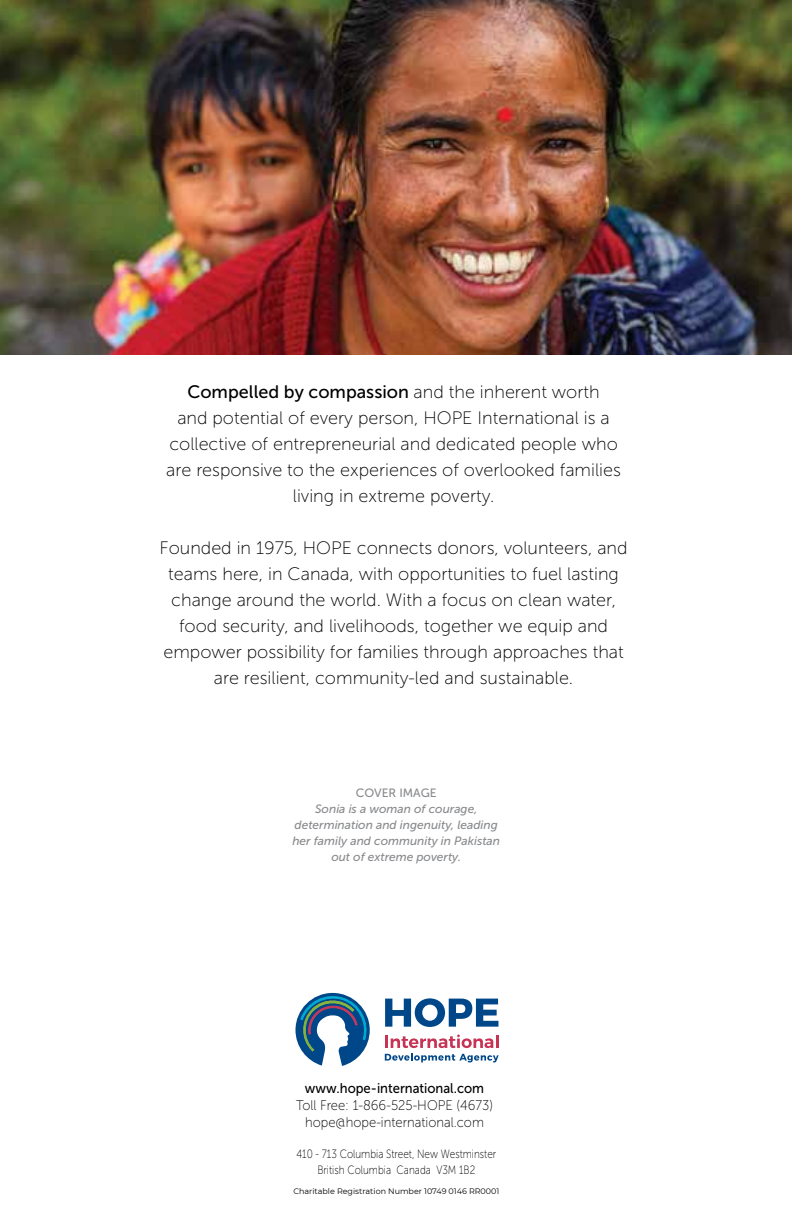
<style>
.page{position:relative;width:792px;height:1224px;background:#fff}
.page>*{position:absolute;margin:0;border:0;box-sizing:border-box;transform-origin:0 0}
.t1{font:18px/26px "Museo Sans 100";color:#000;text-align:center}
.t2{font:18px "Museo Sans 500";color:#000}
.t3{font:14px/16.8px "Museo Sans 100";color:#000;text-align:center;scale:.93 1}
.t4{font:14px "Museo Sans 500";color:#000;scale:.93 1}
.t5{font:italic 12px/16px "Museo Sans 500";color:#888a8d;text-align:center}
.t6{font:12px/16px "Museo Sans 100";color:#000;text-align:center;scale:.83 1}
.t7{font:12px "Museo Sans 500";color:#888a8d}
.t8{font:8px "Montserrat";color:#000}
.s1{font-family:"Museo Sans 100"}
</style>
<div class="page">
<svg style="left:385px;top:998px;width:113px;height:29px"></svg>
<svg style="left:385px;top:1035px;width:114px;height:28px"></svg>
<svg style="left:295px;top:992px;width:75px;height:74px"></svg>
<img style="left:0;top:0;width:792px;height:355px">
<p class="t2" style="left:187px;top:382px;width:414px">Compelled by compassion <span class="s1">and the inherent worth</span></p>
<p class="t1" style="left:166px;top:405px;width:456px">and potential of every person, HOPE International is a collective of entrepreneurial and dedicated people who are responsive to the experiences of overlooked families living in extreme poverty.</p>
<p class="t1" style="left:160px;top:535px;width:469px">Founded in 1975, HOPE connects donors, volunteers, and teams here, in Canada, with opportunities to fuel lasting change around the world. With a focus on clean water, food security, and livelihoods, together we equip and empower possibility for families through approaches that are resilient, community-led and sustainable.</p>
<p class="t7" style="left:356px;top:786px;width:83px">COVER IMAGE</p>
<p class="t5" style="left:292px;top:801px;width:209px">Sonia is a woman of courage, determination and ingenuity, leading her family and community in Pakistan out of extreme poverty.</p>
<p class="t4" style="left:305px;top:1081px;width:194px">www.hope-international.com</p>
<p class="t3" style="left:296px;top:1097px;width:213px">Toll Free: 1-866-525-HOPE (4673) hope@hope-international.com</p>
<p class="t6" style="left:296px;top:1146px;width:242px">410 - 713 Columbia Street, New Westminster<br>British Columbia Canada V3M 1B2</p>
<p class="t8" style="left:293px;top:1186px;width:208px">Charitable Registration Number 10749 0146 RR0001</p>
</div>
